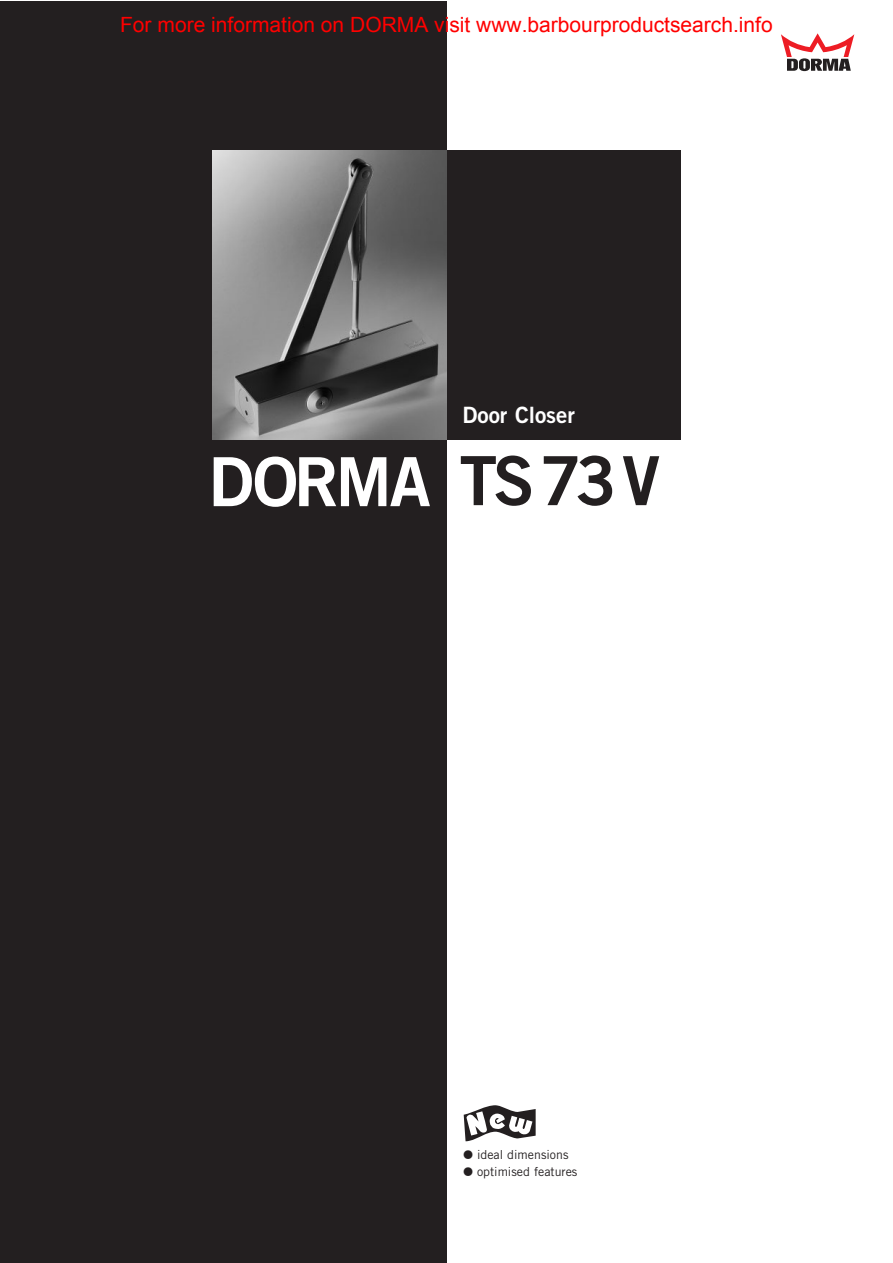
<style>
.page{position:relative;width:893px;height:1263px;background:#fff}
.page>*{position:absolute;margin:0;border:0;box-sizing:border-box;transform-origin:0 0}
.t1{font:67.8px "Trade Gothic Bold Two";letter-spacing:-.045em;color:#fff}
.t2{font:22.5px "Trade Gothic Bold Two";color:#fff}
.t3{font:21px "Arial";color:#f00}
.t4{font:12.3px/16.5px "Trade Gothic";color:#231f20}
.s1{color:#231f20}
.s2{font-family:"AG Figures+Pi BQ"}
</style>
<div class="page">
<svg style="left:781px;top:33px;width:73px;height:38px"></svg>
<div style="left:0;top:2px;width:446px;height:1261px;background:#231f20"></div>
<div style="left:446px;top:150px;width:234px;height:289px;background:#231f20"></div>
<img style="left:213px;top:150px;width:233px;height:289px">
<svg style="left:463px;top:1105px;width:72px;height:36px"></svg>
<p class="t3" style="left:120px;top:11px;width:654px">For more information on DORMA visit www.barbourproductsearch.info</p>
<p class="t2" style="left:462px;top:406px;width:114px">Door Closer</p>
<h1 class="t1" style="left:208px;top:457px;width:453px">DORMA <span class="s1">TS73V</span></h1>
<p class="t4" style="left:463px;top:1148px;width:115px"><span class="s2">x</span> ideal dimensions <span class="s2">x</span> optimised features</p>
</div>
